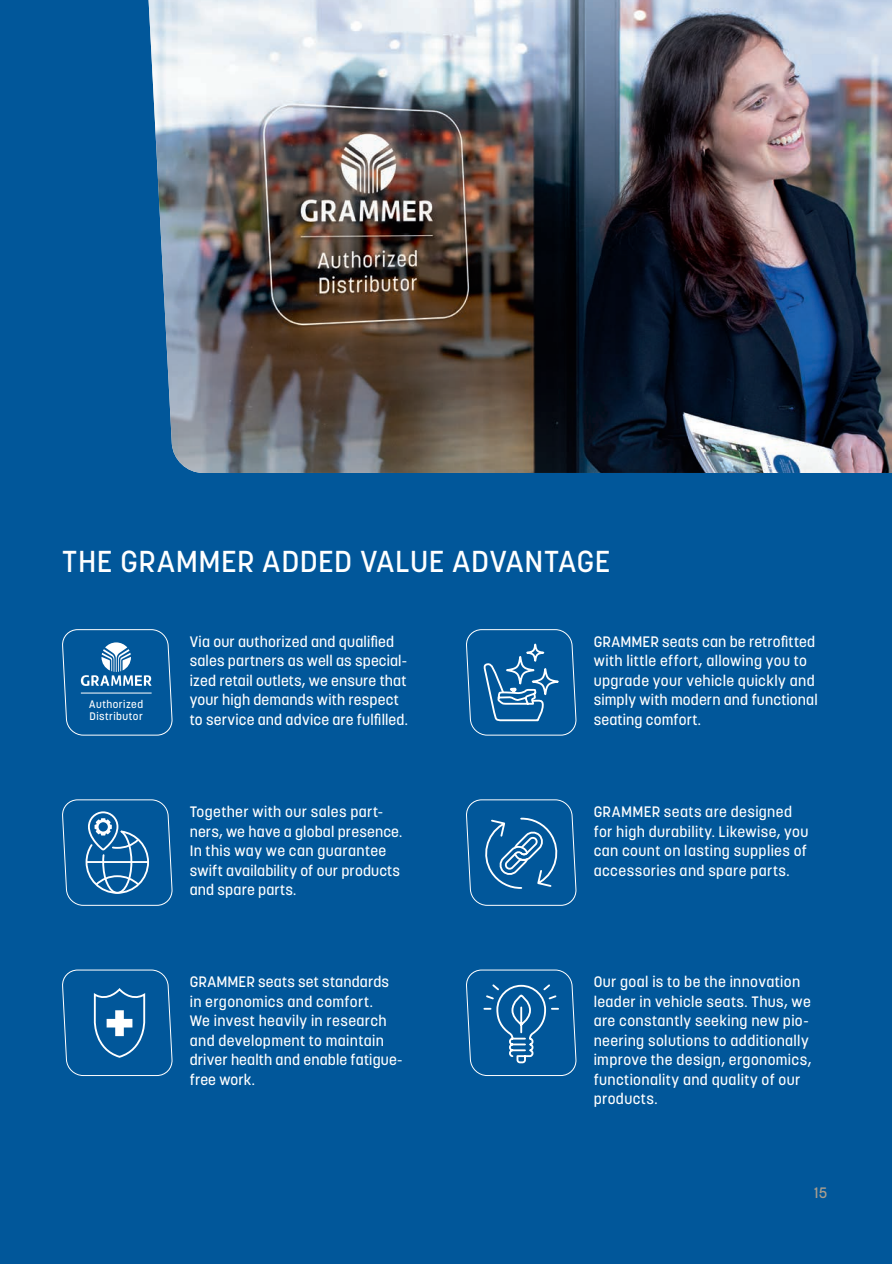
<style>
.page{position:relative;width:892px;height:1264px;background:#fff}
.page>*{position:absolute;margin:0;border:0;box-sizing:border-box;transform-origin:0 0}
.t1{font:500 30px "Korolev";letter-spacing:.015em;color:#fff}
.t2{font:500 15px/19.5px "Korolev";letter-spacing:.02em;color:#fff}
.t3{font:500 15px "Korolev";color:#a99e8f}
.t4{font:500 10.8px/12.1px "Korolev";letter-spacing:.04em;color:#fff}
</style>
<div class="page">
<div style="left:0;top:0;width:892px;height:1263px;background:#01579a"></div>
<img style="left:148px;top:0;width:744px;height:473px">
<svg style="left:62px;top:799px;width:111px;height:106px"></svg>
<svg style="left:466px;top:799px;width:111px;height:106px"></svg>
<svg style="left:466px;top:629px;width:111px;height:106px"></svg>
<svg style="left:466px;top:969px;width:111px;height:107px"></svg>
<svg style="left:62px;top:969px;width:111px;height:107px"></svg>
<svg style="left:62px;top:629px;width:111px;height:106px"></svg>
<hr style="left:81px;top:692px;width:71px;height:1px;background:#fff">
<h1 class="t1" style="left:62px;top:542px;width:550px">THE GRAMMER ADDED VALUE ADVANTAGE</h1>
<p class="t4" style="left:89px;top:698px;width:55px">Authorized<br>Distributor</p>
<p class="t2" style="left:190px;top:631px;width:220px">Via our authorized and qualified sales partners as well as special&shy;ized retail outlets, we ensure that your high demands with respect to service and advice are fulfilled.</p>
<p class="t2" style="left:594px;top:631px;width:226px">GRAMMER seats can be retrofitted with little effort, allowing you to upgrade your vehicle quickly and simply with modern and functional seating comfort.</p>
<p class="t2" style="left:190px;top:802px;width:214px">Together with our sales part&shy;ners, we have a global presence.<br>In this way we can guarantee swift availability of our products and spare parts.</p>
<p class="t2" style="left:594px;top:802px;width:216px">GRAMMER seats are designed for high durability. Likewise, you can count on lasting supplies of accessories and spare parts.</p>
<p class="t2" style="left:190px;top:972px;width:214px">GRAMMER seats set standards in ergonomics and comfort.<br>We invest heavily in research and development to maintain driver health and enable fatigue&shy;free work.</p>
<p class="t2" style="left:594px;top:972px;width:219px">Our goal is to be the innovation leader in vehicle seats. Thus, we are constantly seeking new pio&shy;neering solutions to additionally improve the design, ergonomics, functionality and quality of our products.</p>
<p class="t3" style="left:814px;top:1183px;width:15px">15</p>
</div>
